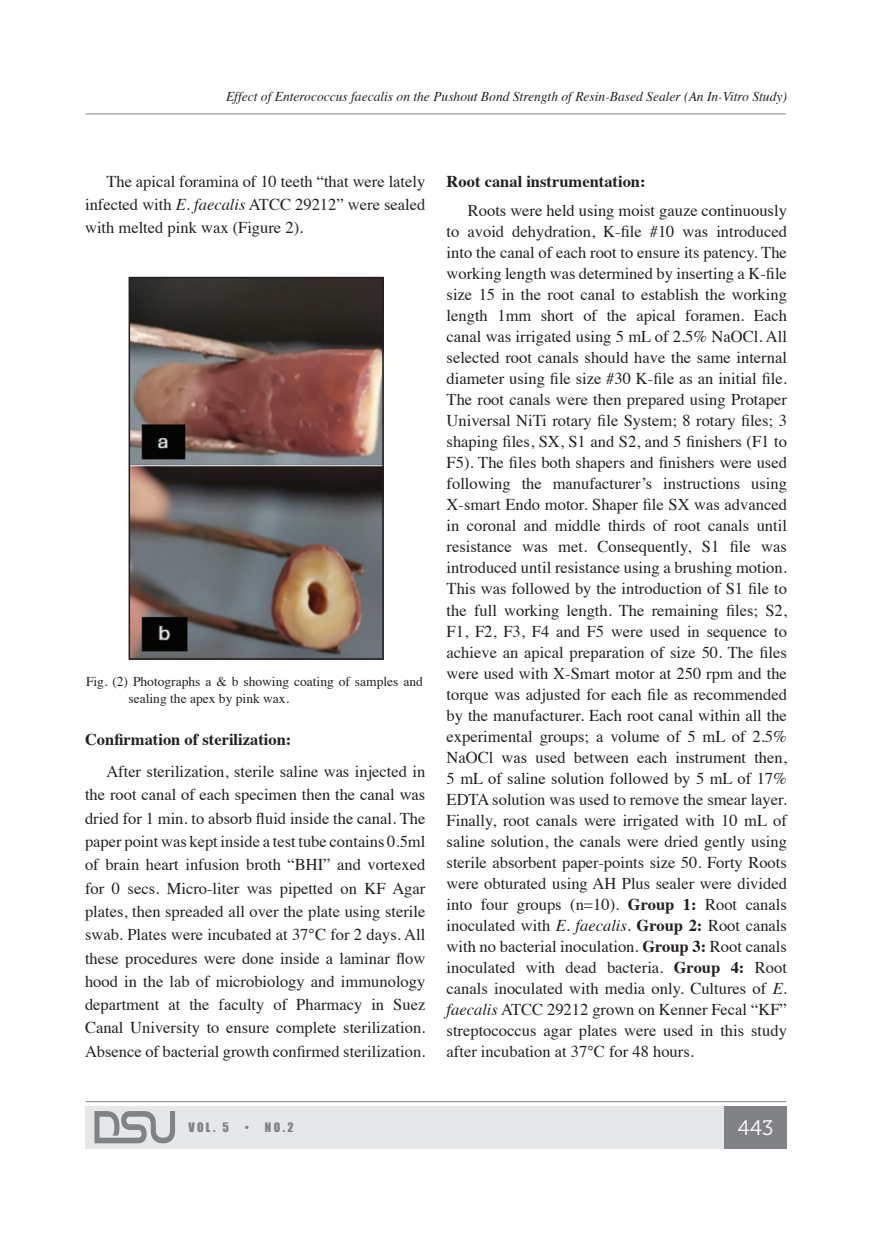
<style>
.page{position:relative;width:872px;height:1234px;background:#fff}
.page>*{position:absolute;margin:0;border:0;box-sizing:border-box;transform-origin:0 0}
.t1{font:21px "Museo 300";color:#fff}
.t2{font:16.5px/21px "Times";color:#231f20;text-align:justify}
.t3{font:700 16.5px "Times";color:#231f20}
.t4{font:italic 13.5px "Times";color:#231f20}
.t5{font:13.5px/16.5px "Times";color:#231f20}
.t6{font:12px "Impact";color:#808285}
.s1{font-style:italic}
.s2{font-weight:700}
</style>
<div class="page">
<div style="left:85px;top:1105px;width:702px;height:43px;background:#e6e7e9"></div>
<div style="left:724px;top:1105px;width:63px;height:43px;background:#808285"></div>
<hr style="left:86px;top:1101px;width:700px;height:1px;background:#808285">
<svg style="left:94px;top:1111px;width:81px;height:31px"></svg>
<hr style="left:85px;top:114px;width:700px;height:1px;background:#808285">
<img style="left:132px;top:280px;width:249px;height:376px">
<div style="left:129px;top:277px;width:255px;height:382px;border:2px solid #231f20"></div>
<p class="t4" style="left:226px;top:85px;width:562px">Effect of Enterococcus faecalis on the Pushout Bond Strength of Resin-Based Sealer (An In-Vitro Study)</p>
<p class="t2" style="left:85px;top:168px;width:342px;line-height:23.2px;text-indent:21px">The apical foramina of 10 teeth “that were lately infected with <span class="s1">E. faecalis</span> ATCC 29212” were sealed with melted pink wax (Figure 2).</p>
<p class="t5" style="left:129px;top:672px;width:296px;text-indent:-43px">Fig. (2) Photographs a &amp; b showing coating of samples and sealing the apex by pink wax.</p>
<p class="t3" style="left:85px;top:723px;width:208px">Confirmation of sterilization:</p>
<p class="t2" style="left:85px;top:758px;width:342px;line-height:23.2px;text-indent:21px">After sterilization, sterile saline was injected in the root canal of each specimen then the canal was dried for 1 min. to absorb fluid inside the canal. The paper point was kept inside a test tube contains 0.5ml of brain heart infusion broth “BHI” and vortexed for 0 secs. Micro-liter was pipetted on KF Agar plates, then spreaded all over the plate using sterile swab. Plates were incubated at 37°C for 2 days. All these procedures were done inside a laminar flow hood in the lab of microbiology and immunology department at the faculty of Pharmacy in Suez Canal University to ensure complete sterilization.<br>Absence of bacterial growth confirmed sterilization.</p>
<p class="t3" style="left:446px;top:165px;width:200px">Root canal instrumentation:</p>
<p class="t2" style="left:446px;top:199px;width:342px;text-indent:21px">Roots were held using moist gauze continuously to avoid dehydration, K-file #10 was introduced into the canal of each root to ensure its patency. The working length was determined by inserting a K-file size 15 in the root canal to establish the working length 1mm short of the apical foramen. Each canal was irrigated using 5 mL of 2.5% NaOCl. All selected root canals should have the same internal diameter using file size #30 K-file as an initial file.<br>The root canals were then prepared using Protaper Universal NiTi rotary file System; 8 rotary files; 3 shaping files, SX, S1 and S2, and 5 finishers (F1 to F5). The files both shapers and finishers were used following the manufacturer’s instructions using X-smart Endo motor. Shaper file SX was advanced in coronal and middle thirds of root canals until resistance was met. Consequently, S1 file was introduced until resistance using a brushing motion.<br>This was followed by the introduction of S1 file to the full working length. The remaining files; S2, F1, F2, F3, F4 and F5 were used in sequence to achieve an apical preparation of size 50. The files were used with X-Smart motor at 250 rpm and the torque was adjusted for each file as recommended by the manufacturer. Each root canal within all the experimental groups; a volume of 5 mL of 2.5% NaOCl was used between each instrument then, 5 mL of saline solution followed by 5 mL of 17% EDTA solution was used to remove the smear layer.<br>Finally, root canals were irrigated with 10 mL of saline solution, the canals were dried gently using sterile absorbent paper-points size 50. Forty Roots were obturated using AH Plus sealer were divided into four groups (n=10). <span class="s2">Group 1:</span> Root canals inoculated with <span class="s1">E. faecalis</span>. <span class="s2">Group 2:</span> Root canals with no bacterial inoculation. <span class="s2">Group 3:</span> Root canals inoculated with dead bacteria. <span class="s2">Group 4:</span> Root canals inoculated with media only. Cultures of <span class="s1">E. faecalis</span> ATCC 29212 grown on Kenner Fecal “KF” streptococcus agar plates were used in this study after incubation at 37°C for 48 hours.</p>
<p class="t6" style="left:188px;top:1117px;width:42px">VOL. 5</p>
<p class="t6" style="left:245px;top:1117px;width:50px">• NO.2</p>
<p class="t1" style="left:737px;top:1116px;width:37px">443</p>
</div>
